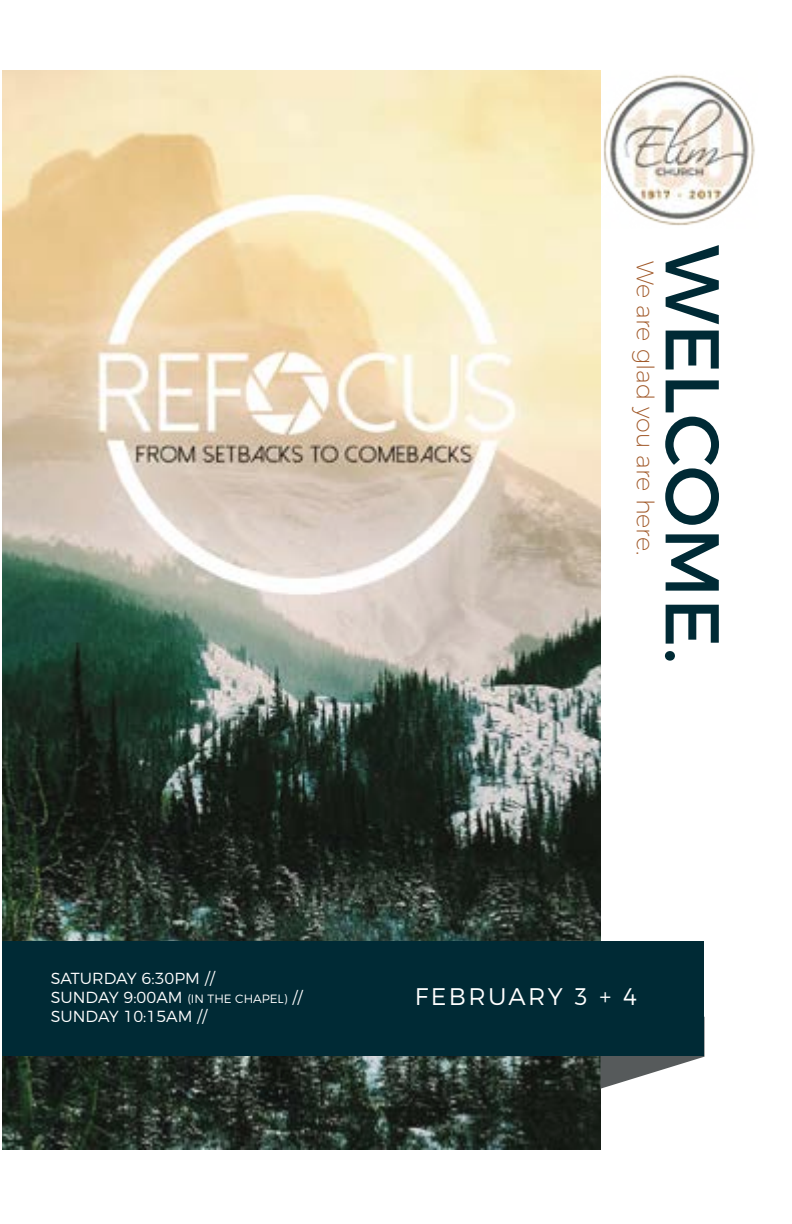
<style>
.page{position:relative;width:792px;height:1224px;background:#fff}
.page>*{position:absolute;margin:0;border:0;box-sizing:border-box;transform-origin:0 0}
.t1{font:76px "Montserrat";color:#002a35}
.t2{font:200 24px "Montserrat";color:#9f5625}
.t3{font:300 24px "Montserrat";letter-spacing:.1em;color:#fff}
.t4{font:300 16px/19.2px "Montserrat";color:#fff}
.s1{font-size:12px}
</style>
<div class="page">
<img style="left:600px;top:70px;width:155px;height:159px">
<img style="left:2px;top:70px;width:598px;height:1080px">
<svg style="left:600px;top:1055px;width:104px;height:34px"></svg>
<div style="left:2px;top:941px;width:702px;height:114px;background:#002a35"></div>
<h2 class="t2" style="left:664px;top:261px;width:296px;rotate:90deg">We are glad you are here.</h2>
<h1 class="t1" style="left:753px;top:245px;width:421px;rotate:90deg">WELCOME.</h1>
<p class="t4" style="left:51px;top:967px;width:253px">SATURDAY 6:30PM //<br>SUNDAY 9:00AM <span class="s1">(IN THE CHAPEL)</span> //<br>SUNDAY 10:15AM //</p>
<h2 class="t3" style="left:415px;top:978px;width:224px">FEBRUARY 3 + 4</h2>
</div>
